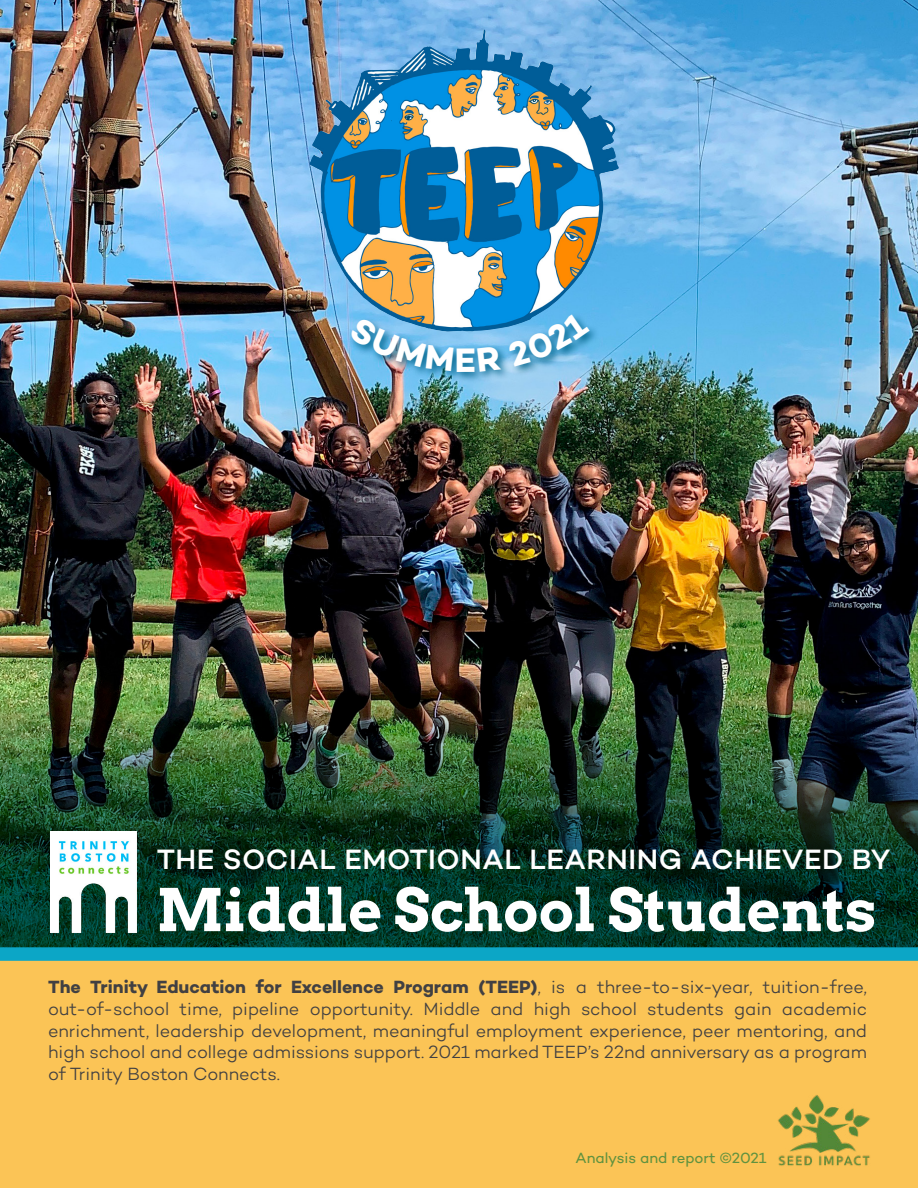
<style>
.page{position:relative;width:918px;height:1188px;background:#fff}
.page>*{position:absolute;margin:0;border:0;box-sizing:border-box;transform-origin:0 0}
.t1{font:700 58.5px "Arvo";color:#fff}
.t2{font:700 34.5px "Campton";color:#fff}
.t3{font:500 28.5px "Campton";letter-spacing:.02em;color:#fff}
.t4{font:300 18px/21.8px "Campton";letter-spacing:-.005em;color:#414042;text-align:justify}
.t5{font:15px "Campton";letter-spacing:-.005em;color:#60923f}
.s1{font-weight:700}
</style>
<div class="page">
<img style="left:0;top:0;width:918px;height:686px">
<img style="left:0;top:686px;width:918px;height:261px">
<div style="left:0;top:953px;width:918px;height:235px;background:#fbc456"></div>
<img style="left:310px;top:30px;width:174px;height:182px">
<img style="left:348px;top:311px;width:252px;height:72px">
<img style="left:50px;top:832px;width:87px;height:107px">
<img style="left:778px;top:1095px;width:92px;height:71px">
<div style="left:0;top:947px;width:918px;height:14px;background:#0ca6c6"></div>
<img style="left:348px;top:317px;width:106px;height:55px">
<svg style="left:477px;top:346px;width:24px;height:25px"></svg>
<svg style="left:508px;top:312px;width:82px;height:54px"></svg>
<h2 class="t2" style="left:455px;top:338px;width:23px">E</h2>
<h3 class="t3" style="left:157px;top:841px;width:735px">THE SOCIAL EMOTIONAL LEARNING ACHIEVED BY</h3>
<h1 class="t1" style="left:157px;top:873px;width:722px">Middle School Students</h1>
<p class="t4" style="left:48px;top:976px;width:820px"><span class="s1">The Trinity Education for Excellence Program (TEEP)</span>, is a three-to-six-year, tuition-free, out-of-school time, pipeline opportunity. Middle and high school students gain academic enrichment, leadership development, meaningful employment experience, peer mentoring, and high school and college admissions support. 2021 marked TEEP’s 22nd anniversary as a program of Trinity Boston Connects.</p>
<p class="t5" style="left:575px;top:1149px;width:192px">Analysis and report ©2021</p>
</div>
